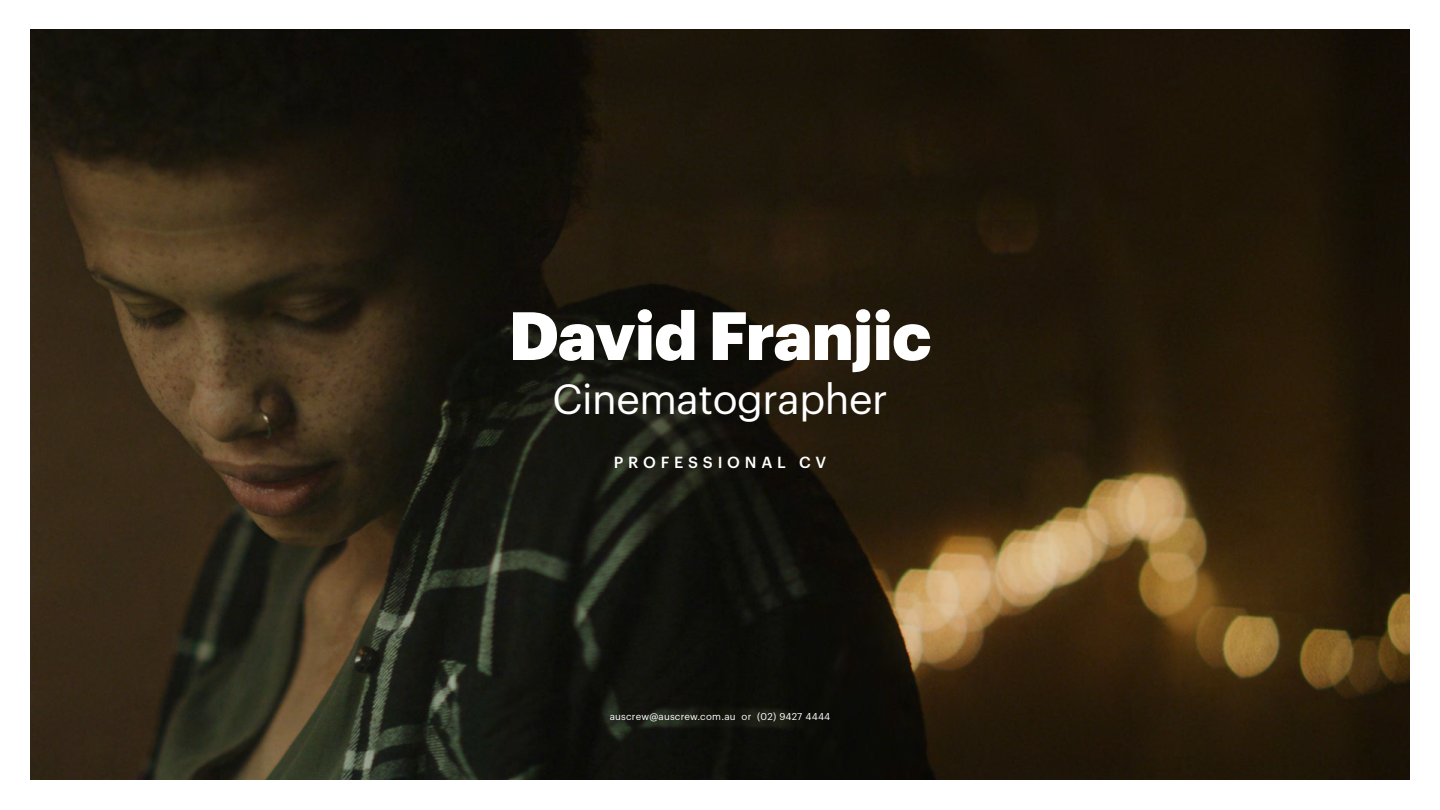
<style>
.page{position:relative;width:1440px;height:810px;background:#fff}
.page>*{position:absolute;margin:0;border:0;box-sizing:border-box;transform-origin:0 0}
.t1{font:900 66.75px "Graphik";letter-spacing:-.01em;color:#fff}
.t2{font:41.25px "Graphik";letter-spacing:-.01em;color:#fff}
.t3{font:500 15.75px "Graphik";letter-spacing:.305em;color:#fff}
.t4{font:9.75px "Graphik";letter-spacing:.025em;color:#fff}
</style>
<div class="page">
<img style="left:30px;top:30px;width:1380px;height:750px">
<h1 class="t1" style="left:509px;top:284px;width:424px">David Franjic</h1>
<h2 class="t2" style="left:552px;top:368px;width:337px">Cinematographer</h2>
<h3 class="t3" style="left:614px;top:450px;width:214px">PROFESSIONAL CV</h3>
<p class="t4" style="left:610px;top:709px;width:222px">auscrew@auscrew.com.au or (02) 9427 4444</p>
</div>
